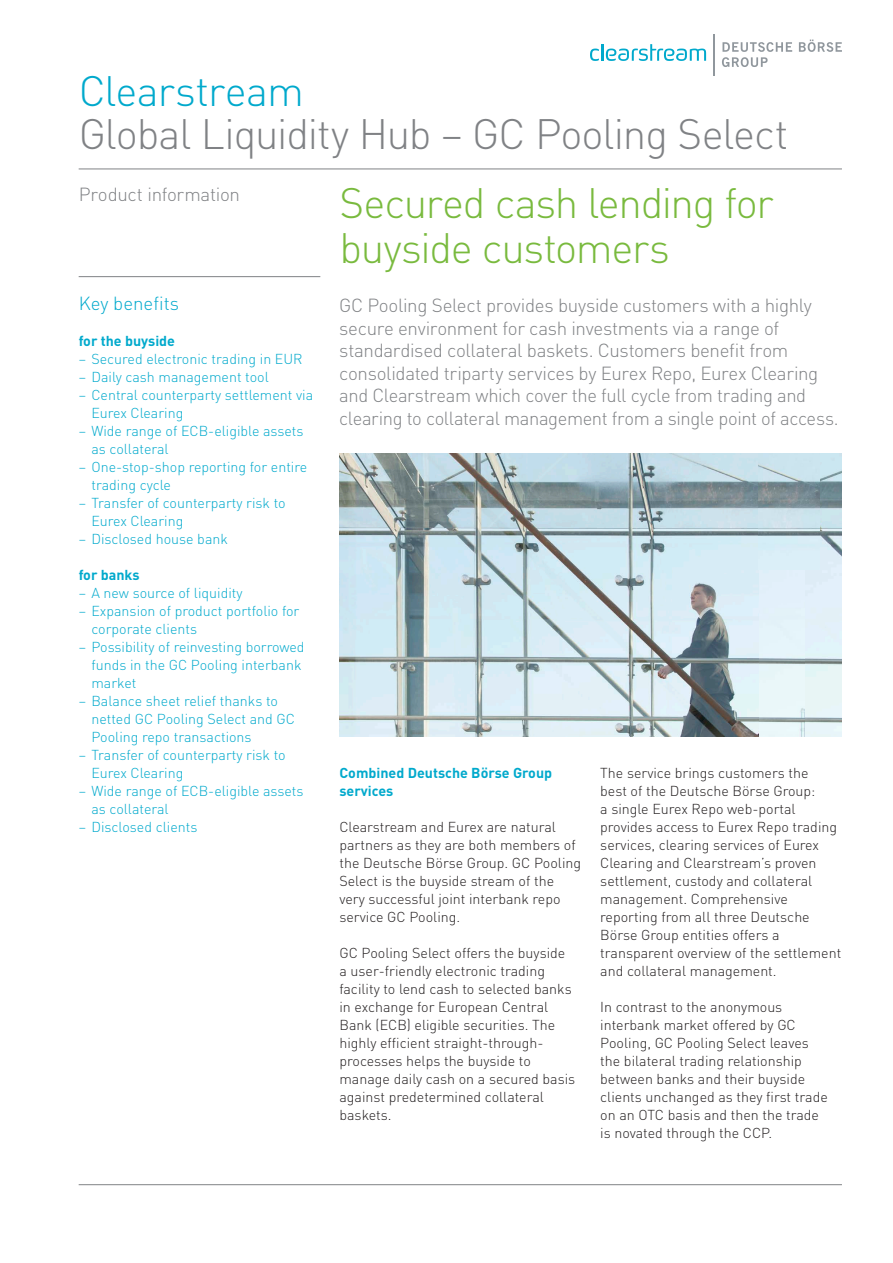
<style>
.page{position:relative;width:893px;height:1263px;background:#fff}
.page>*{position:absolute;margin:0;border:0;box-sizing:border-box;transform-origin:0 0}
.t1{font:300 42px/45px "DIN";letter-spacing:-.03em;color:#79ba3e}
.t2{font:300 42px "DIN";letter-spacing:-.025em;color:#808285}
.t3{font:300 42px "DIN";letter-spacing:-.02em;color:#00a9cc}
.t4{font:300 18.75px/22.5px "DIN";letter-spacing:-.02em;color:#808285}
.t5{font:300 18.75px "DIN";color:#00a9cc}
.t6{font:300 14.25px/18px "DIN";color:#231f20}
.t7{font:300 14.25px/18px "DIN";color:#00a9cc}
.t8{font:700 14.25px/18px "DIN";color:#00a9cc}
</style>
<div class="page">
<svg style="left:590px;top:44px;width:116px;height:17px"></svg>
<svg style="left:722px;top:42px;width:70px;height:25px"></svg>
<svg style="left:799px;top:40px;width:43px;height:12px"></svg>
<hr style="left:713px;top:34px;width:2px;height:41px;background:#90979d">
<hr style="left:79px;top:1184px;width:763px;height:1px;background:#808285">
<hr style="left:79px;top:169px;width:763px;height:1px;background:#808285">
<img style="left:339px;top:454px;width:503px;height:282px">
<img style="left:759px;top:569px;width:45px;height:167px">
<hr style="left:79px;top:276px;width:241px;height:1px;background:#808285">
<img style="left:759px;top:454px;width:61px;height:115px">
<h1 class="t3" style="left:79px;top:65px;width:227px">Clearstream</h1>
<h1 class="t2" style="left:79px;top:109px;width:711px">Global Liquidity Hub – GC Pooling Select</h1>
<h2 class="t4" style="left:79px;top:183px;width:163px">Product information</h2>
<h1 class="t1" style="left:339px;top:179px;width:436px">Secured cash lending for buyside customers</h1>
<p class="t4" style="left:339px;top:294px;width:501px">GC Pooling Select provides buyside customers with a highly secure environment for cash investments via a range of standardised collateral baskets. Customers benefit from consolidated triparty services by Eurex Repo, Eurex Clearing and Clearstream which cover the full cycle from trading and clearing to collateral management from a single point of access.</p>
<h2 class="t5" style="left:79px;top:291px;width:102px">Key benefits</h2>
<p class="t8" style="left:79px;top:331px;width:98px">for the buyside</p>
<p class="t7" style="left:79px;top:349px;width:225px">– Secured electronic trading in EUR</p>
<p class="t7" style="left:79px;top:367px;width:192px">– Daily cash management tool</p>
<p class="t7" style="left:91px;top:385px;width:223px;text-indent:-13px">– Central counterparty settlement via<br>Eurex Clearing</p>
<p class="t7" style="left:91px;top:421px;width:214px;text-indent:-13px">– Wide range of ECB-eligible assets as collateral</p>
<p class="t7" style="left:91px;top:457px;width:217px;text-indent:-13px">– One-stop-shop reporting for entire trading cycle</p>
<p class="t7" style="left:91px;top:493px;width:196px;text-indent:-13px">– Transfer of counterparty risk to<br>Eurex Clearing</p>
<p class="t7" style="left:79px;top:529px;width:151px">– Disclosed house bank</p>
<p class="t8" style="left:79px;top:565px;width:63px">for banks</p>
<p class="t7" style="left:79px;top:583px;width:165px">– A new source of liquidity</p>
<p class="t7" style="left:91px;top:601px;width:210px;text-indent:-13px">– Expansion of product portfolio for corporate clients</p>
<p class="t7" style="left:91px;top:637px;width:215px;text-indent:-13px">– Possibility of reinvesting borrowed funds in the GC Pooling interbank market</p>
<p class="t7" style="left:91px;top:691px;width:205px;text-indent:-13px">– Balance sheet relief thanks to netted GC Pooling Select and GC<br>Pooling repo transactions</p>
<p class="t7" style="left:91px;top:745px;width:196px;text-indent:-13px">– Transfer of counterparty risk to<br>Eurex Clearing</p>
<p class="t7" style="left:91px;top:781px;width:214px;text-indent:-13px">– Wide range of ECB-eligible assets as collateral</p>
<p class="t7" style="left:79px;top:817px;width:120px">– Disclosed clients</p>
<p class="t8" style="left:339px;top:763px;width:214px">Combined Deutsche Börse Group services</p>
<p class="t6" style="left:339px;top:817px;width:243px">Clearstream and Eurex are natural partners as they are both members of the Deutsche Börse Group. GC Pooling Select is the buyside stream of the very successful joint interbank repo service GC Pooling.</p>
<p class="t6" style="left:339px;top:943px;width:237px">GC Pooling Select offers the buyside a user-friendly electronic trading facility to lend cash to selected banks in exchange for European Central Bank (ECB) eligible securities. The highly efficient straight-through&shy;processes helps the buyside to manage daily cash on a secured basis against predetermined collateral baskets.</p>
<p class="t6" style="left:600px;top:763px;width:243px">The service brings customers the<br>best of the Deutsche Börse Group:<br>a single Eurex Repo web-portal provides access to Eurex Repo trading services, clearing services of Eurex Clearing and Clearstream’s proven settlement, custody and collateral management. Comprehensive reporting from all three Deutsche Börse Group entities offers a transparent overview of the settlement and collateral management.</p>
<p class="t6" style="left:600px;top:997px;width:229px">In contrast to the anonymous interbank market offered by GC<br>Pooling, GC Pooling Select leaves the bilateral trading relationship between banks and their buyside clients unchanged as they first trade on an OTC basis and then the trade is novated through the CCP.</p>
</div>
